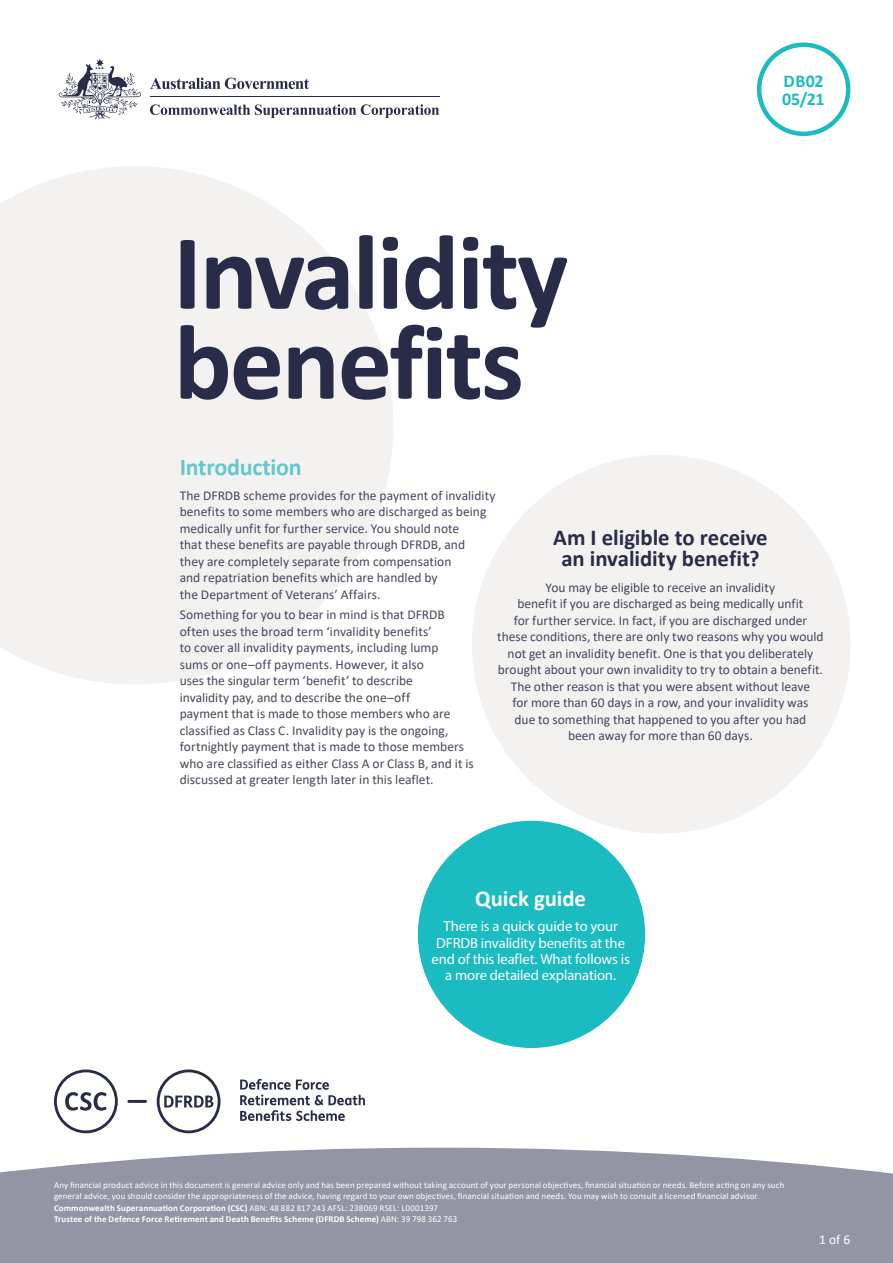
<style>
.page{position:relative;width:893px;height:1263px;background:#fff}
.page>*{position:absolute;margin:0;border:0;box-sizing:border-box;transform-origin:0 0}
.t1{font:700 108px/90px "Calibri";letter-spacing:-.02em;color:#282c48}
.t2{font:700 24px "Calibri";letter-spacing:-.01em;color:#63c7cc}
.t3{font:700 22.8px/21.5px "Calibri";letter-spacing:-.005em;color:#282c48;text-align:center}
.t4{font:700 22.8px "Calibri";letter-spacing:-.005em;color:#fff}
.t5{font:700 18px/18px "Calibri";letter-spacing:-.005em;color:#1abcc1}
.t6{font:14.55px/16.2px "Myriad Pro";letter-spacing:-.01em;color:#fff;text-align:center}
.t7{font:13.5px/16.5px "Calibri";color:#48465f}
.t8{font:13.5px "Calibri";color:#fff}
.t9{font:9px/10.5px "Calibri";letter-spacing:.01em;color:#fff}
.t10{font:700 9px/10.5px "Calibri";letter-spacing:.015em;color:#fff}
.s1{font-weight:400}
</style>
<div class="page">
<svg style="left:59px;top:59px;width:82px;height:60px"></svg>
<hr style="left:150px;top:96px;width:289px;height:1px;background:#292c48">
<svg style="left:150px;top:104px;width:289px;height:14px"></svg>
<svg style="left:150px;top:78px;width:159px;height:11px"></svg>
<svg style="left:0;top:1148px;width:893px;height:115px;background:#9a9baa"></svg>
<hr style="left:127px;top:1100px;width:20px;height:3px;background:#282c48">
<svg style="left:54px;top:1069px;width:64px;height:64px"></svg>
<svg style="left:240px;top:1079px;width:125px;height:42px"></svg>
<svg style="left:157px;top:1069px;width:63px;height:64px"></svg>
<div style="left:757px;top:43px;width:93px;height:93px;border:4px solid #1abcc1;border-radius:50%"></div>
<svg style="left:0;top:166px;width:393px;height:518px;fill:#f4f2f1"></svg>
<div style="left:472px;top:455px;width:378px;height:378px;background:#f4f2f1;border-radius:50%"></div>
<div style="left:418px;top:821px;width:227px;height:227px;background:#1abcc1;border-radius:50%"></div>
<h1 class="t1" style="left:173px;top:226px;width:397px">Invalidity benefits</h1>
<h3 class="t5" style="left:782px;top:72px;width:44px">DB02<br>05/21</h3>
<h2 class="t2" style="left:180px;top:450px;width:123px">Introduction</h2>
<p class="t7" style="left:180px;top:487px;width:317px">The DFRDB scheme provides for the payment of invalidity benefits to some members who are discharged as being medically unfit for further service. You should note<br>that these benefits are payable through DFRDB, and<br>they are completely separate from compensation<br>and repatriation benefits which are handled by<br>the Department of Veterans’ Affairs.</p>
<p class="t7" style="left:180px;top:606px;width:296px">Something for you to bear in mind is that DFRDB often uses the broad term ‘invalidity benefits’<br>to cover all invalidity payments, including lump<br>sums or one–off payments. However, it also<br>uses the singular term ‘benefit’ to describe<br>invalidity pay, and to describe the one–off<br>payment that is made to those members who are classified as Class C. Invalidity pay is the ongoing, fortnightly payment that is made to those members who are classified as either Class A or Class B, and it is discussed at greater length later in this leaflet.</p>
<h3 class="t3" style="left:553px;top:526px;width:216px">Am I eligible to receive an invalidity benefit?</h3>
<p class="t7" style="left:497px;top:579px;width:328px;text-align:center">You may be eligible to receive an invalidity<br>benefit if you are discharged as being medically unfit<br>for further service. In fact, if you are discharged under these conditions, there are only two reasons why you would not get an invalidity benefit. One is that you deliberately brought about your own invalidity to try to obtain a benefit.<br>The other reason is that you were absent without leave<br>for more than 60 days in a row, and your invalidity was<br>due to something that happened to you after you had<br>been away for more than 60 days.</p>
<h3 class="t4" style="left:475px;top:882px;width:112px">Quick guide</h3>
<p class="t6" style="left:431px;top:918px;width:200px">There is a quick guide to your<br>DFRDB invalidity benefits at the end of this leaflet. What follows is a more detailed explanation.</p>
<p class="t9" style="left:54px;top:1180px;width:732px">Any financial product advice in this document is general advice only and has been prepared without taking account of your personal objectives, financial situation or needs. Before acting on any such general advice, you should consider the appropriateness of the advice, having regard to your own objectives, financial situation and needs. You may wish to consult a licensed financial advisor.</p>
<p class="t10" style="left:54px;top:1203px;width:405px">Commonwealth Superannuation Corporation (CSC) <span class="s1">ABN: 48 882 817 243 AFSL: 238069 RSEL: L0001397<br></span>Trustee of the Defence Force Retirement and Death Benefits Scheme (DFRDB Scheme) <span class="s1">ABN: 39 798 362 763</span></p>
<p class="t8" style="left:819px;top:1230px;width:33px">1 of 6</p>
</div>
